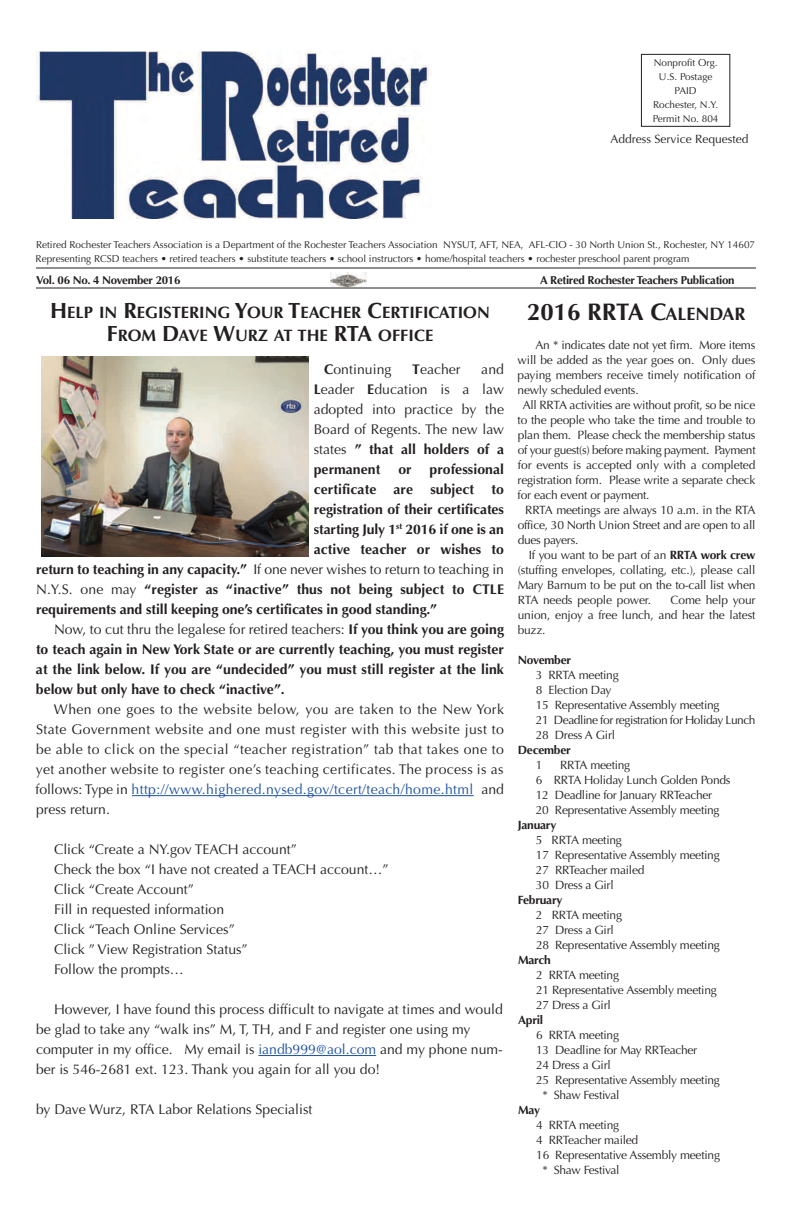
<style>
.page{position:relative;width:792px;height:1224px;background:#fff}
.page>*{position:absolute;margin:0;border:0;box-sizing:border-box;transform-origin:0 0}
.t1{font:700 24px "Optima";color:#231f20}
.t2{font:700 16.5px/23px "Optima";color:#231f20;text-align:center}
.t3{font:14px/20px "Optima";color:#231f20;text-align:justify}
.t4{font:700 14px "Optima";color:#231f20}
.t5{font:12px/15px "Optima";letter-spacing:-.02em;color:#231f20}
.t6{font:700 12px "Optima";letter-spacing:-.02em;color:#231f20}
.t7{font:12px "Optima";color:#231f20}
.t8{font:700 11.5px "Optima";letter-spacing:-.025em;color:#231f20}
.t9{font:10px/14px "Optima";color:#231f20}
.s1{font-size:18px}
.s2{font-weight:700}
.s3{font-size:22px}
.s4{font-weight:400}
.s5{color:#1e51a3}
</style>
<div class="page">
<hr style="left:36px;top:288px;width:720px;height:1px;background:#231f20">
<hr style="left:36px;top:268px;width:720px;height:1px;background:#231f20">
<img style="left:36px;top:51px;width:396px;height:168px">
<div style="left:641px;top:54px;width:89px;height:73px;border:1px solid #231f20"></div>
<img style="left:330px;top:272px;width:37px;height:14px">
<hr style="left:132px;top:795px;width:342px;height:1px;background:#1e51a3">
<hr style="left:258px;top:1055px;width:118px;height:1px;background:#1e51a3">
<img style="left:42px;top:357px;width:266px;height:199px">
<p class="t9" style="left:653px;top:55px;width:67px;text-align:center">Nonprofit Org.<br>U.S. Postage<br>PAID<br>Rochester, N.Y.<br>Permit No. 804</p>
<p class="t7" style="left:611px;top:132px;width:140px">Address Service Requested</p>
<p class="t9" style="left:36px;top:238px;width:721px;line-height:14.3px">Retired Rochester Teachers Association is a Department of the Rochester Teachers Association NYSUT, AFT, NEA, AFL-CIO - 30 North Union St., Rochester, NY 14607<br>Representing RCSD teachers • retired teachers • substitute teachers • school instructors • home/hospital teachers • rochester preschool parent program</p>
<p class="t8" style="left:36px;top:274px;width:146px">Vol. 06 No. 4 November 2016</p>
<p class="t8" style="left:540px;top:274px;width:196px">A Retired Rochester Teachers Publication</p>
<h1 class="t1" style="left:527px;top:298px;width:220px">2016 RRTA C<span class="s1">ALENDAR</span></h1>
<p class="t5" style="left:536px;top:337px;width:221px">An * indicates date not yet firm. More items</p>
<p class="t5" style="left:518px;top:352px;width:239px">will be added as the year goes on. Only dues</p>
<p class="t5" style="left:518px;top:367px;width:239px">paying members receive timely notification of</p>
<p class="t5" style="left:518px;top:383px;width:123px">newly scheduled events.</p>
<p class="t5" style="left:523px;top:397px;width:234px">All RRTA activities are without profit, so be nice</p>
<p class="t5" style="left:518px;top:412px;width:239px">to the people who take the time and trouble to</p>
<p class="t5" style="left:518px;top:427px;width:239px">plan them. Please check the membership status</p>
<p class="t5" style="left:518px;top:443px;width:239px">of your guest(s) before making payment. Payment</p>
<p class="t5" style="left:518px;top:458px;width:239px">for events is accepted only with a completed</p>
<p class="t5" style="left:518px;top:473px;width:239px">registration form. Please write a separate check</p>
<p class="t5" style="left:518px;top:488px;width:134px">for each event or payment.</p>
<p class="t5" style="left:525px;top:502px;width:232px">RRTA meetings are always 10 a.m. in the RTA</p>
<p class="t5" style="left:518px;top:517px;width:239px">office, 30 North Union Street and are open to all</p>
<p class="t5" style="left:518px;top:533px;width:62px">dues payers.</p>
<p class="t5" style="left:529px;top:548px;width:228px">If you want to be part of an <span class="s2">RRTA work crew</span></p>
<p class="t5" style="left:518px;top:562px;width:239px">(stuffing envelopes, collating, etc.), please call</p>
<p class="t5" style="left:518px;top:577px;width:239px">Mary Barnum to be put on the to-call list when</p>
<p class="t5" style="left:518px;top:593px;width:135px">RTA needs people power.</p>
<h2 class="t2" style="left:50px;top:301px;width:441px"><span class="s3">H</span>ELP IN <span class="s3">R</span>EGISTERING <span class="s3">Y</span>OUR <span class="s3">T</span>EACHER <span class="s3">C</span>ERTIFICATION<br><span class="s3">F</span>ROM <span class="s3">D</span>AVE <span class="s3">W</span>URZ AT THE <span class="s3">RTA</span> OFFICE</h2>
<p class="t3" style="left:324px;top:359px;width:69px"><span class="s2">C</span>ontinuing</p>
<p class="t3" style="left:412px;top:359px;width:50px"><span class="s2">T</span>eacher</p>
<p class="t3" style="left:314px;top:359px;width:192px;text-indent:168px">and <span class="s2">L</span>eader <span class="s2">E</span>ducation is a law adopted into practice by the Board of Regents. The new law states <span class="s2">” that all holders of a permanent</span></p>
<p class="t4" style="left:398px;top:461px;width:15px">or</p>
<p class="t4" style="left:430px;top:461px;width:76px">professional</p>
<p class="t4" style="left:314px;top:481px;width:192px">certificate are subject to</p>
<p class="t4" style="left:314px;top:501px;width:192px">registration of their certificates</p>
<p class="t4" style="left:314px;top:521px;width:192px">starting July 1<sup>st</sup> 2016 if one is an</p>
<p class="t4" style="left:314px;top:541px;width:192px">active teacher or wishes to</p>
<p class="t3" style="left:36px;top:559px;width:470px"><span class="s2">return to teaching in any capacity.”</span> If one never wishes to return to teaching in</p>
<p class="t4" style="left:36px;top:581px;width:469px"><span class="s4">N.Y.S. one may</span> “register as “inactive” thus not being subject to CTLE</p>
<p class="t4" style="left:36px;top:601px;width:402px">requirements and still keeping one’s certificates in good standing.”</p>
<p class="t3" style="left:54px;top:620px;width:452px">Now, to cut thru the legalese for retired teachers: <span class="s2">If you think you are going</span></p>
<p class="t4" style="left:36px;top:641px;width:469px">to teach again in New York State or are currently teaching, you must register</p>
<p class="t4" style="left:36px;top:661px;width:469px">at the link below. If you are “undecided” you must still register at the link</p>
<p class="t4" style="left:36px;top:681px;width:250px">below but only have to check “inactive”.</p>
<p class="t3" style="left:36px;top:700px;width:470px;text-indent:18px">When one goes to the website below, you are taken to the New York State Government website and one must register with this website just to be able to click on the special “teacher registration” tab that takes one to yet another website to register one’s teaching certificates. The process is as follows: Type in <span class="s5">http://www.highered.nysed.gov/tcert/teach/home.html</span> and press return.</p>
<p class="t3" style="left:54px;top:840px;width:336px;text-align:left">Click “Create a NY.gov TEACH account”<br>Check the box “I have not created a TEACH account…”<br>Click “Create Account”<br>Fill in requested information<br>Click “Teach Online Services”<br>Click ” View Registration Status”<br>Follow the prompts…</p>
<p class="t3" style="left:36px;top:1000px;width:468px;text-align:left;text-indent:18px">However, I have found this process difficult to navigate at times and would be glad to take any “walk ins” M, T, TH, and F and register one using my computer in my office. My email is <span class="s5">iandb999@aol.com</span> and my phone num&shy;ber is 546-2681 ext. 123. Thank you again for all you do!</p>
<p class="t3" style="left:36px;top:1099px;width:278px">by Dave Wurz, RTA Labor Relations Specialist</p>
<p class="t5" style="left:518px;top:592px;width:239px;text-align:justify;text-indent:153px">Come help your union, enjoy a free lunch, and hear the latest buzz.</p>
<p class="t6" style="left:518px;top:653px;width:55px">November</p>
<p class="t5" style="left:536px;top:668px;width:221px">3 RRTA meeting<br>8 Election Day<br>15 Representative Assembly meeting<br>21 Deadline for registration for Holiday Lunch<br>28 Dress A Girl</p>
<p class="t6" style="left:518px;top:743px;width:55px">December</p>
<p class="t5" style="left:536px;top:758px;width:8px">1</p>
<p class="t5" style="left:536px;top:758px;width:196px;text-indent:24px">RRTA meeting<br>6 RRTA Holiday Lunch Golden Ponds<br>12 Deadline for January RRTeacher<br>20 Representative Assembly meeting</p>
<p class="t6" style="left:518px;top:818px;width:40px">January</p>
<p class="t5" style="left:536px;top:833px;width:185px">5 RRTA meeting<br>17 Representative Assembly meeting<br>27 RRTeacher mailed<br>30 Dress a Girl</p>
<p class="t6" style="left:518px;top:893px;width:46px">February</p>
<p class="t5" style="left:536px;top:908px;width:185px">2 RRTA meeting<br>27 Dress a Girl<br>28 Representative Assembly meeting</p>
<p class="t6" style="left:518px;top:953px;width:34px">March</p>
<p class="t5" style="left:536px;top:968px;width:182px">2 RRTA meeting<br>21 Representative Assembly meeting<br>27 Dress a Girl</p>
<p class="t6" style="left:518px;top:1013px;width:27px">April</p>
<p class="t5" style="left:536px;top:1028px;width:84px">6 RRTA meeting</p>
<p class="t5" style="left:536px;top:1043px;width:163px">13 Deadline for May RRTeacher</p>
<p class="t5" style="left:536px;top:1058px;width:76px">24 Dress a Girl</p>
<p class="t5" style="left:536px;top:1073px;width:185px">25 Representative Assembly meeting</p>
<p class="t5" style="left:542px;top:1088px;width:79px">* Shaw Festival</p>
<p class="t6" style="left:518px;top:1103px;width:23px">May</p>
<p class="t5" style="left:536px;top:1118px;width:84px">4 RRTA meeting</p>
<p class="t5" style="left:536px;top:1133px;width:104px">4 RRTeacher mailed</p>
<p class="t5" style="left:536px;top:1148px;width:185px">16 Representative Assembly meeting</p>
<p class="t5" style="left:542px;top:1163px;width:79px">* Shaw Festival</p>
</div>
